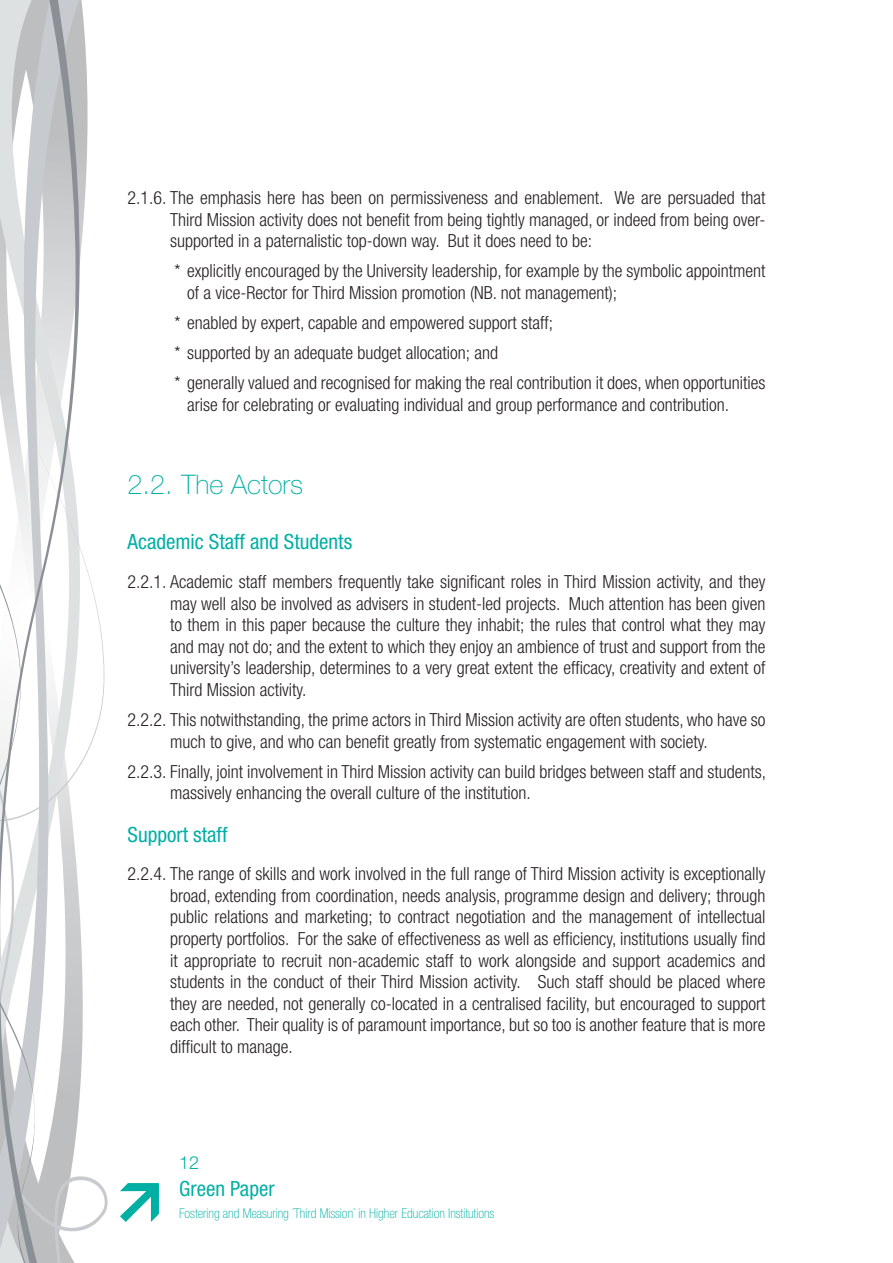
<style>
.page{position:relative;width:893px;height:1263px;background:#fff}
.page>*{position:absolute;margin:0;border:0;box-sizing:border-box;transform-origin:0 0}
.t1{font:100 27px "Helvetica Neue LT Std";color:#00afa4}
.t2{font:condensed 21px "Helvetica Neue LT Std";color:#00afa4}
.t3{font:300 condensed 18px/21.6px "Helvetica Neue LT Std";color:#231f20}
.t4{font:300 18px "Helvetica Neue LT Std";color:#00afa4}
.t5{font:100 condensed 13.5px "Helvetica Neue LT Std";color:#00afa4}
</style>
<div class="page">
<svg style="left:120px;top:1183px;width:39px;height:39px"></svg>
<svg style="left:80px;top:0;width:8px;height:259px;fill:#c4c6c8"></svg>
<svg style="left:80px;top:548px;width:28px;height:683px"></svg>
<svg style="left:0;top:0;width:80px;height:1263px"></svg>
<svg style="left:0;top:370px;width:41px;height:893px"></svg>
<p class="t3" style="left:170px;top:189px;width:597px;text-align:justify;text-indent:-43px">2.1.6. The emphasis here has been on permissiveness and enablement. We are persuaded that Third Mission activity does not benefit from being tightly managed, or indeed from being over&shy;supported in a paternalistic top-down way. But it does need to be:</p>
<p class="t3" style="left:187px;top:262px;width:580px;text-indent:-13px">* explicitly encouraged by the University leadership, for example by the symbolic appointment of a vice-Rector for Third Mission promotion (NB. not management);</p>
<p class="t3" style="left:174px;top:309px;width:593px;line-height:30.2px">* enabled by expert, capable and empowered support staff;<br>* supported by an adequate budget allocation; and<br>* generally valued and recognised for making the real contribution it does, when opportunities</p>
<p class="t3" style="left:187px;top:395px;width:543px">arise for celebrating or evaluating individual and group performance and contribution.</p>
<h1 class="t1" style="left:128px;top:475px;width:177px">2.2. The Actors</h1>
<p class="t2" style="left:128px;top:534px;width:226px">Academic Staff and Students</p>
<p class="t3" style="left:170px;top:572px;width:597px;text-align:justify;text-indent:-43px">2.2.1. Academic staff members frequently take significant roles in Third Mission activity, and they may well also be involved as advisers in student-led projects. Much attention has been given to them in this paper because the culture they inhabit; the rules that control what they may and may not do; and the extent to which they enjoy an ambience of trust and support from the university’s leadership, determines to a very great extent the efficacy, creativity and extent of Third Mission activity.</p>
<p class="t3" style="left:170px;top:710px;width:597px;text-indent:-43px">2.2.2. This notwithstanding, the prime actors in Third Mission activity are often students, who have so much to give, and who can benefit greatly from systematic engagement with society.</p>
<p class="t3" style="left:170px;top:762px;width:597px;text-indent:-43px">2.2.3. Finally, joint involvement in Third Mission activity can build bridges between staff and students, massively enhancing the overall culture of the institution.</p>
<p class="t2" style="left:128px;top:827px;width:101px">Support staff</p>
<p class="t3" style="left:170px;top:865px;width:597px;text-align:justify;text-indent:-43px">2.2.4. The range of skills and work involved in the full range of Third Mission activity is exceptionally broad, extending from coordination, needs analysis, programme design and delivery; through public relations and marketing; to contract negotiation and the management of intellectual property portfolios. For the sake of effectiveness as well as efficiency, institutions usually find it appropriate to recruit non-academic staff to work alongside and support academics and students in the conduct of their Third Mission activity. Such staff should be placed where they are needed, not generally co-located in a centralised facility, but encouraged to support each other. Their quality is of paramount importance, but so too is another feature that is more difficult to manage.</p>
<p class="t4" style="left:179px;top:1156px;width:22px">12</p>
<p class="t2" style="left:179px;top:1181px;width:97px">Green Paper</p>
<p class="t5" style="left:179px;top:1208px;width:317px">Fostering and Measuring ´Third Mission´ in Higher Education Institutions</p>
</div>
